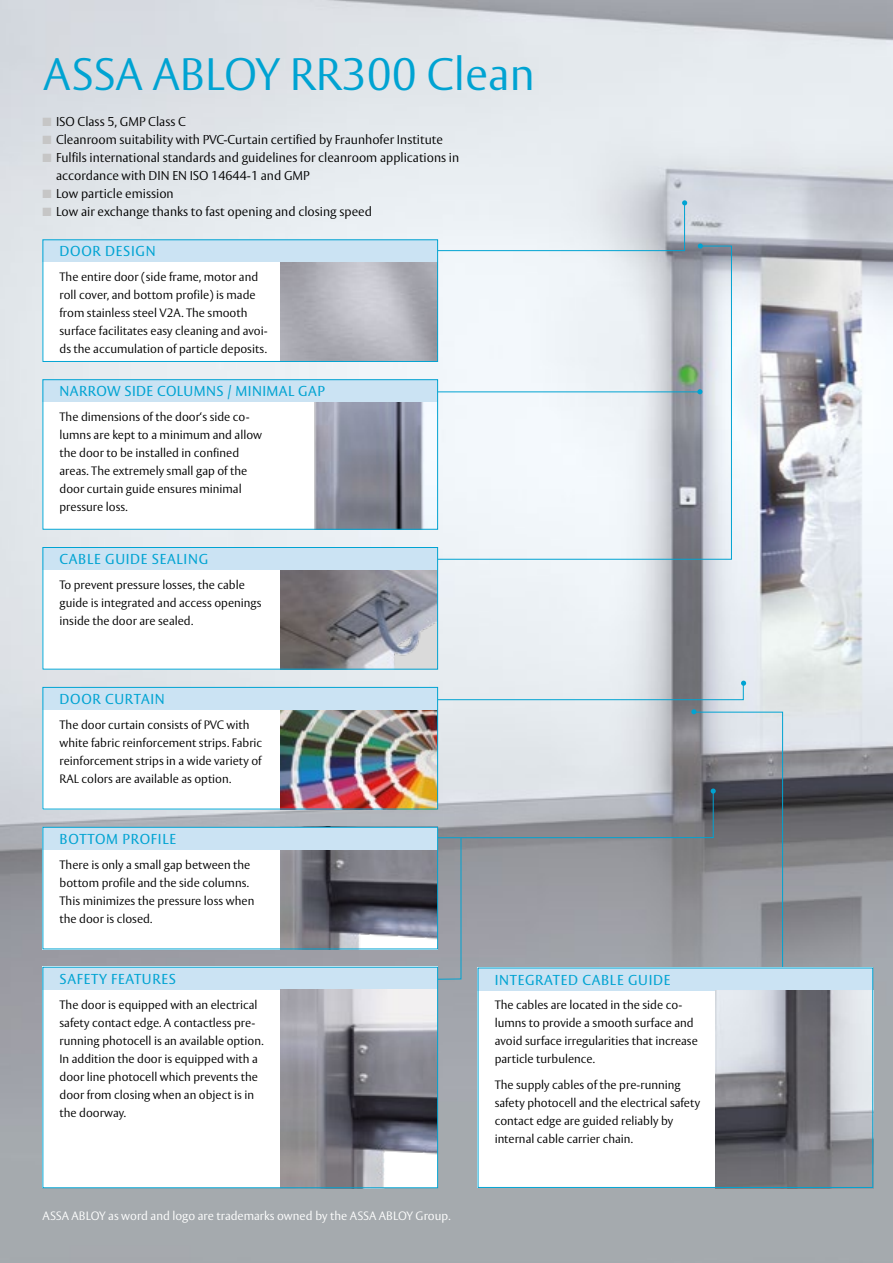
<style>
.page{position:relative;width:893px;height:1263px;background:#fff}
.page>*{position:absolute;margin:0;border:0;box-sizing:border-box;transform-origin:0 0}
.t1{font:300 45px "ASSA Vesta";color:#00a3d2}
.t2{font:14.25px "ASSA Vesta";letter-spacing:.05em;color:#00a3d2}
.t3{font:14.25px "ASSA Vesta";letter-spacing:.03em;color:#00a3d2}
.t4{font:300 12.75px/18px "ASSA Vesta";color:#000}
.t5{font:300 12px/18px "ASSA Vesta";color:#000}
.t6{font:300 12px "ASSA Vesta";color:#fff}
.s1{color:#c6c6c6}
</style>
<div class="page">
<img style="left:0;top:0;width:893px;height:1263px">
<svg style="left:43px;top:239px;width:395px;height:123px"></svg>
<div style="left:43px;top:239px;width:395px;height:23px;background:#cbe3f3"></div>
<div style="left:43px;top:239px;width:395px;height:123px;border:1px solid #00a3d2"></div>
<div style="left:43px;top:379px;width:395px;height:151px;background:#fff"></div>
<img style="left:314px;top:402px;width:122px;height:126px">
<div style="left:43px;top:379px;width:395px;height:23px;background:#cbe3f3"></div>
<div style="left:43px;top:379px;width:395px;height:151px;border:1px solid #00a3d2"></div>
<div style="left:43px;top:547px;width:395px;height:122px;background:#fff"></div>
<img style="left:281px;top:570px;width:155px;height:97px">
<div style="left:43px;top:547px;width:395px;height:23px;background:#cbe3f3"></div>
<div style="left:43px;top:547px;width:395px;height:122px;border:1px solid #00a3d2"></div>
<div style="left:43px;top:827px;width:395px;height:122px;background:#fff"></div>
<img style="left:281px;top:850px;width:155px;height:97px">
<div style="left:43px;top:827px;width:395px;height:23px;background:#cbe3f3"></div>
<div style="left:43px;top:827px;width:395px;height:122px;border:1px solid #00a3d2"></div>
<div style="left:43px;top:687px;width:395px;height:122px;background:#fff"></div>
<img style="left:281px;top:710px;width:155px;height:97px">
<div style="left:43px;top:687px;width:395px;height:23px;background:#cbe3f3"></div>
<div style="left:43px;top:687px;width:395px;height:122px;border:1px solid #00a3d2"></div>
<svg style="left:437px;top:245px;width:295px;height:315px"></svg>
<hr style="left:438px;top:391px;width:261px;height:1px;background:#00a3d2">
<div style="left:43px;top:967px;width:395px;height:221px;background:#fff"></div>
<div style="left:43px;top:967px;width:395px;height:23px;background:#cbe3f3"></div>
<img style="left:281px;top:990px;width:155px;height:196px">
<div style="left:478px;top:967px;width:395px;height:221px;background:#fff"></div>
<div style="left:478px;top:967px;width:395px;height:23px;background:#cbe3f3"></div>
<img style="left:716px;top:990px;width:155px;height:196px">
<div style="left:478px;top:967px;width:395px;height:221px;border:1px solid #00a3d2"></div>
<svg style="left:437px;top:200px;width:250px;height:51px;background:#dce4ea"></svg>
<svg style="left:698px;top:243px;width:5px;height:6px"></svg>
<svg style="left:697px;top:389px;width:5px;height:5px"></svg>
<svg style="left:437px;top:681px;width:309px;height:19px;background:#cbd8de"></svg>
<svg style="left:437px;top:709px;width:346px;height:271px;background:#a5aab1"></svg>
<h1 class="t1" style="left:43px;top:47px;width:493px">ASSA ABLOY RR300 Clean</h1>
<p class="t4" style="left:43px;top:113px;width:145px"><span class="s1">■</span> ISO Class 5, GMP Class C</p>
<p class="t4" style="left:43px;top:131px;width:402px"><span class="s1">■</span> Cleanroom suitability with PVC-Curtain certified by Fraunhofer Institute</p>
<p class="t4" style="left:56px;top:149px;width:405px;text-indent:-13px"><span class="s1">■</span> Fulfils international standards and guidelines for cleanroom applications in accordance with DIN EN ISO 14644-1 and GMP</p>
<p class="t4" style="left:43px;top:185px;width:133px"><span class="s1">■</span> Low particle emission</p>
<p class="t4" style="left:43px;top:203px;width:331px"><span class="s1">■</span> Low air exchange thanks to fast opening and closing speed</p>
<p class="t2" style="left:60px;top:243px;width:98px">DOOR DESIGN</p>
<p class="t5" style="left:60px;top:268px;width:210px">The entire door (side frame, motor and roll cover, and bottom profile) is made from stainless steel V2A. The smooth surface facilitates easy cleaning and avoi&shy;ds the accumulation of particle deposits.</p>
<p class="t3" style="left:60px;top:383px;width:267px">NARROW SIDE COLUMNS / MINIMAL GAP</p>
<p class="t5" style="left:60px;top:408px;width:204px">The dimensions of the door‘s side co&shy;lumns are kept to a minimum and allow the door to be installed in confined areas. The extremely small gap of the door curtain guide ensures minimal pressure loss.</p>
<p class="t2" style="left:60px;top:550px;width:150px">CABLE GUIDE SEALING</p>
<p class="t5" style="left:60px;top:576px;width:204px">To prevent pressure losses, the cable guide is integrated and access openings inside the door are sealed.</p>
<p class="t2" style="left:60px;top:690px;width:107px">DOOR CURTAIN</p>
<p class="t5" style="left:60px;top:716px;width:204px">The door curtain consists of PVC with white fabric reinforcement strips. Fabric reinforcement strips in a wide variety of RAL colors are available as option.</p>
<p class="t2" style="left:60px;top:830px;width:118px">BOTTOM PROFILE</p>
<p class="t5" style="left:60px;top:856px;width:196px">There is only a small gap between the bottom profile and the side columns.<br>This minimizes the pressure loss when the door is closed.</p>
<p class="t2" style="left:60px;top:970px;width:118px">SAFETY FEATURES</p>
<p class="t5" style="left:60px;top:996px;width:206px">The door is equipped with an electrical safety contact edge. A contactless pre&shy;running photocell is an available option.<br>In addition the door is equipped with a door line photocell which prevents the door from closing when an object is in the doorway.</p>
<p class="t6" style="left:43px;top:1209px;width:410px">ASSA ABLOY as word and logo are trademarks owned by the ASSA ABLOY Group.</p>
<p class="t2" style="left:495px;top:971px;width:177px">INTEGRATED CABLE GUIDE</p>
<p class="t5" style="left:495px;top:997px;width:205px">The cables are located in the side co&shy;lumns to provide a smooth surface and avoid surface irregularities that increase particle turbulence.</p>
<p class="t5" style="left:495px;top:1076px;width:207px">The supply cables of the pre-running safety photocell and the electrical safety contact edge are guided reliably by internal cable carrier chain.</p>
</div>
